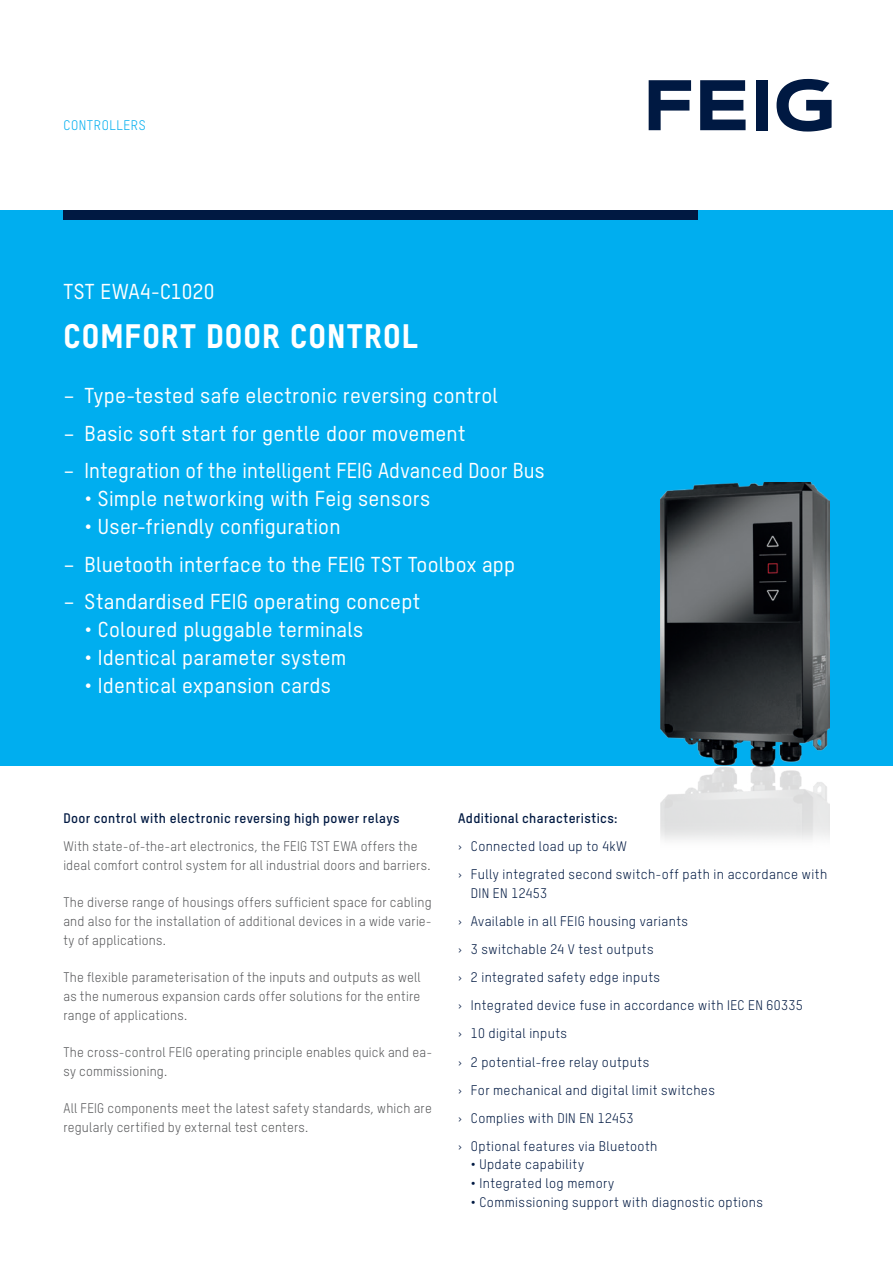
<style>
.page{position:relative;width:893px;height:1263px;background:#fff}
.page>*{position:absolute;margin:0;border:0;box-sizing:border-box;transform-origin:0 0}
.t1{font:33px "T Star Heavy";letter-spacing:.03em;color:#fff}
.t2{font:21px "T Star Medium";letter-spacing:.01em;color:#fff}
.t3{font:13.5px/18.8px "T Star Regular";letter-spacing:.02em;color:#57585a}
.t4{font:13.5px/28px "T Star Regular";letter-spacing:.025em;color:#001942}
.t5{font:13.5px "T Star Bold";letter-spacing:.025em;color:#001942}
.t6{font:13.5px "T Star Regular";letter-spacing:.045em;color:#00aeef}
.s1{font-family:"T Star Bold"}
</style>
<div class="page">
<div style="left:0;top:210px;width:893px;height:556px;background:#00aeef"></div>
<div style="left:63px;top:210px;width:635px;height:10px;background:#001942"></div>
<img style="left:660px;top:482px;width:169px;height:358px">
<svg style="left:649px;top:80px;width:42px;height:50px"></svg>
<svg style="left:700px;top:80px;width:46px;height:50px"></svg>
<div style="left:756px;top:80px;width:12px;height:50px;background:#001942"></div>
<svg style="left:776px;top:79px;width:56px;height:53px"></svg>
<p class="t6" style="left:63px;top:117px;width:84px">CONTROLLERS</p>
<h2 class="t2" style="left:63px;top:279px;width:153px">TST EWA4-C1020</h2>
<h1 class="t1" style="left:64px;top:315px;width:355px">COMFORT DOOR CONTROL</h1>
<h2 class="t2" style="left:63px;top:383px;width:436px">– Type-tested safe electronic reversing control</h2>
<h2 class="t2" style="left:63px;top:420px;width:404px">– Basic soft start for gentle door movement</h2>
<h2 class="t2" style="left:63px;top:458px;width:483px">– Integration of the intelligent FEIG Advanced Door Bus</h2>
<h2 class="t2" style="left:85px;top:486px;width:347px">• Simple networking with Feig sensors</h2>
<h2 class="t2" style="left:85px;top:514px;width:257px">• User-friendly configuration</h2>
<h2 class="t2" style="left:63px;top:551px;width:453px">– Bluetooth interface to the FEIG TST Toolbox app</h2>
<h2 class="t2" style="left:63px;top:589px;width:358px">– Standardised FEIG operating concept</h2>
<h2 class="t2" style="left:85px;top:617px;width:280px">• Coloured pluggable terminals</h2>
<h2 class="t2" style="left:85px;top:645px;width:263px">• Identical parameter system</h2>
<h2 class="t2" style="left:85px;top:673px;width:248px">• Identical expansion cards</h2>
<p class="t5" style="left:63px;top:810px;width:338px">Door control with electronic reversing high power relays</p>
<p class="t3" style="left:63px;top:837px;width:369px">With state-of-the-art electronics, the FEIG TST EWA offers the ideal comfort control system for all industrial doors and barriers.</p>
<p class="t3" style="left:63px;top:893px;width:370px;text-align:justify">The diverse range of housings offers sufficient space for cabling and also for the installation of additional devices in a wide varie&shy;ty of applications.</p>
<p class="t3" style="left:63px;top:968px;width:359px;text-align:justify">The flexible parameterisation of the inputs and outputs as well as the numerous expansion cards offer solutions for the entire range of applications.</p>
<p class="t3" style="left:63px;top:1043px;width:370px">The cross-control FEIG operating principle enables quick and ea&shy;sy commissioning.</p>
<p class="t3" style="left:63px;top:1099px;width:370px">All FEIG components meet the latest safety standards, which are regularly certified by external test centers.</p>
<p class="t5" style="left:458px;top:810px;width:161px">Additional characteristics:</p>
<p class="t4" style="left:458px;top:832px;width:371px">› Connected load up to 4kW<br>› Fully integrated second switch-off path in accordance with</p>
<p class="t4" style="left:458px;top:879px;width:346px;text-indent:13px">DIN EN 12453<br>› Available in all FEIG housing variants<br>› 3 switchable 24 V test outputs<br>› 2 integrated safety edge inputs<br>› Integrated device fuse in accordance with IEC EN 60335 › 10 digital inputs<br>› 2 potential-free relay outputs<br>› For mechanical and digital limit switches<br>› Complies with DIN EN 12453<br>› Optional features via Bluetooth</p>
<p class="t4" style="left:471px;top:1150px;width:115px"><span class="s1">•</span> Update capability</p>
<p class="t4" style="left:471px;top:1169px;width:145px"><span class="s1">•</span> Integrated log memory</p>
<p class="t4" style="left:471px;top:1188px;width:294px"><span class="s1">•</span> Commissioning support with diagnostic options</p>
</div>
